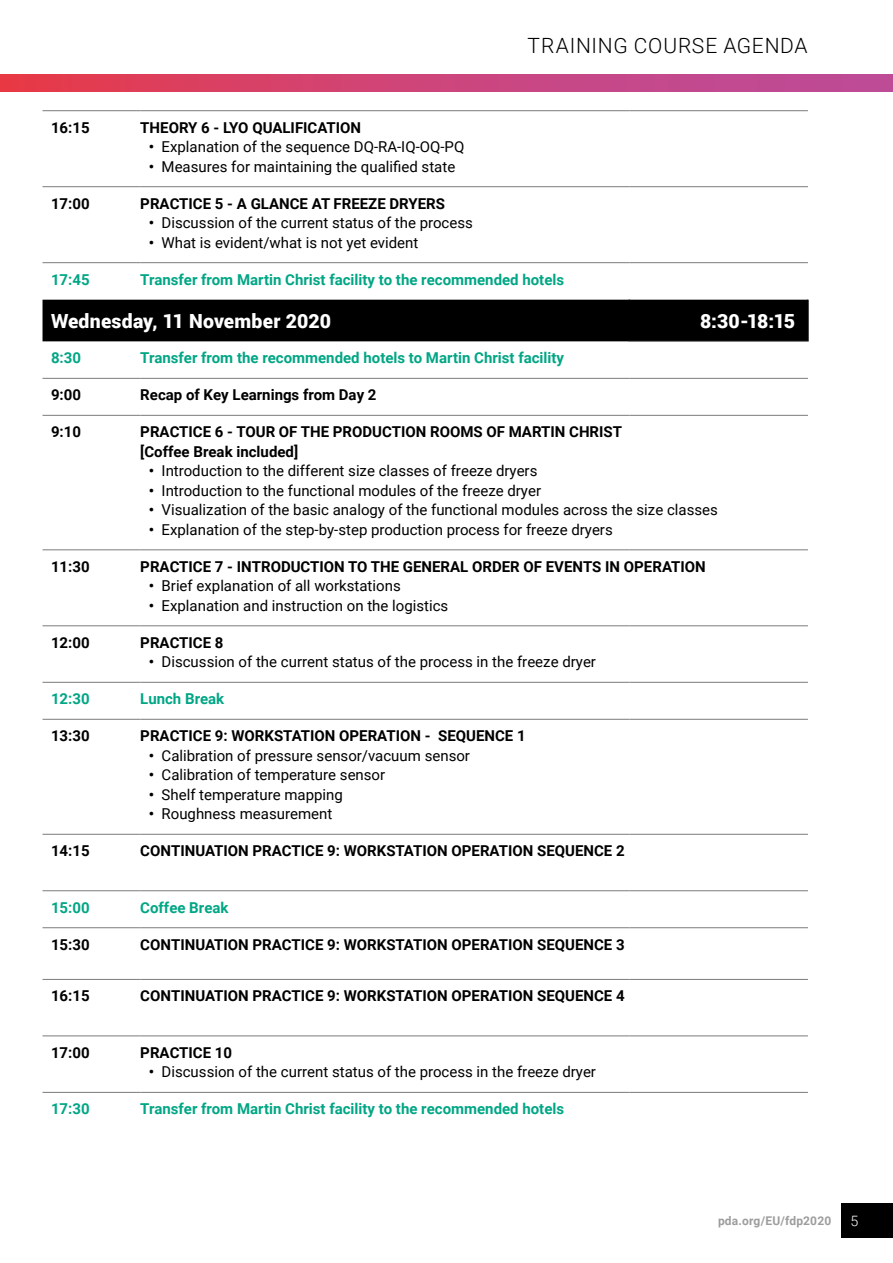
<style>
.page{position:relative;width:893px;height:1263px;background:#fff}
.page>*{position:absolute;margin:0;border:0;box-sizing:border-box;transform-origin:0 0}
.t1{font:300 21px "Roboto";letter-spacing:.035em;color:#000}
.t2{font:900 19.5px "Roboto";letter-spacing:.01em;color:#fff}
.t3{font:15px/19.5px "Roboto";color:#000}
.t4{font:700 15px "Roboto";color:#000}
.t5{font:700 15px "Roboto";color:#00a685}
.t6{font:300 14.25px "Roboto";color:#fff}
.t7{font:700 12px "Roboto";letter-spacing:.02em;color:#9d9d9c}
.s1{font-weight:700}
</style>
<div class="page">
<div style="left:0;top:74px;width:893px;height:17px;background:linear-gradient(to right,#e43b4e,#b94da0)"></div>
<svg style="left:0;top:74px;width:1px;height:17px"></svg>
<div style="left:43px;top:300px;width:764px;height:41px;background:#000"></div>
<hr style="left:629px;top:300px;width:1px;height:41px;background:#000">
<hr style="left:807px;top:300px;width:2px;height:41px;background:#000">
<hr style="left:43px;top:550px;width:97px;height:1px;background:#7c7b7b">
<hr style="left:140px;top:550px;width:489px;height:1px;background:#7c7b7b">
<hr style="left:629px;top:550px;width:179px;height:1px;background:#7c7b7b">
<hr style="left:43px;top:625px;width:97px;height:1px;background:#7c7b7b">
<hr style="left:140px;top:625px;width:489px;height:1px;background:#7c7b7b">
<hr style="left:629px;top:625px;width:179px;height:1px;background:#7c7b7b">
<hr style="left:629px;top:341px;width:180px;height:1px;background:#7c7b7b">
<hr style="left:43px;top:378px;width:97px;height:1px;background:#7c7b7b">
<hr style="left:140px;top:378px;width:489px;height:1px;background:#7c7b7b">
<hr style="left:629px;top:378px;width:179px;height:1px;background:#7c7b7b">
<hr style="left:43px;top:415px;width:97px;height:1px;background:#7c7b7b">
<hr style="left:140px;top:415px;width:489px;height:1px;background:#7c7b7b">
<hr style="left:629px;top:415px;width:179px;height:1px;background:#7c7b7b">
<hr style="left:43px;top:110px;width:97px;height:1px;background:#7c7b7b">
<hr style="left:140px;top:110px;width:489px;height:1px;background:#7c7b7b">
<hr style="left:629px;top:110px;width:179px;height:1px;background:#7c7b7b">
<hr style="left:43px;top:186px;width:97px;height:1px;background:#7c7b7b">
<hr style="left:140px;top:186px;width:489px;height:1px;background:#7c7b7b">
<hr style="left:629px;top:186px;width:179px;height:1px;background:#7c7b7b">
<hr style="left:43px;top:262px;width:97px;height:1px;background:#7c7b7b">
<hr style="left:140px;top:262px;width:489px;height:1px;background:#7c7b7b">
<hr style="left:629px;top:262px;width:179px;height:1px;background:#7c7b7b">
<hr style="left:43px;top:682px;width:97px;height:1px;background:#7c7b7b">
<hr style="left:140px;top:682px;width:489px;height:1px;background:#7c7b7b">
<hr style="left:629px;top:682px;width:179px;height:1px;background:#7c7b7b">
<hr style="left:43px;top:719px;width:97px;height:1px;background:#7c7b7b">
<hr style="left:140px;top:719px;width:489px;height:1px;background:#7c7b7b">
<hr style="left:629px;top:719px;width:179px;height:1px;background:#7c7b7b">
<hr style="left:43px;top:834px;width:97px;height:1px;background:#7c7b7b">
<hr style="left:140px;top:834px;width:489px;height:1px;background:#7c7b7b">
<hr style="left:629px;top:834px;width:179px;height:1px;background:#7c7b7b">
<hr style="left:43px;top:890px;width:97px;height:1px;background:#7c7b7b">
<hr style="left:140px;top:890px;width:489px;height:1px;background:#7c7b7b">
<hr style="left:629px;top:890px;width:179px;height:1px;background:#7c7b7b">
<hr style="left:43px;top:927px;width:97px;height:1px;background:#7c7b7b">
<hr style="left:140px;top:927px;width:489px;height:1px;background:#7c7b7b">
<hr style="left:629px;top:927px;width:179px;height:1px;background:#7c7b7b">
<hr style="left:43px;top:979px;width:97px;height:1px;background:#7c7b7b">
<hr style="left:140px;top:979px;width:489px;height:1px;background:#7c7b7b">
<hr style="left:629px;top:979px;width:179px;height:1px;background:#7c7b7b">
<hr style="left:43px;top:1036px;width:97px;height:1px;background:#7c7b7b">
<hr style="left:140px;top:1036px;width:489px;height:1px;background:#7c7b7b">
<hr style="left:629px;top:1036px;width:179px;height:1px;background:#7c7b7b">
<hr style="left:43px;top:1092px;width:97px;height:1px;background:#7c7b7b">
<hr style="left:140px;top:1092px;width:489px;height:1px;background:#7c7b7b">
<hr style="left:629px;top:1092px;width:179px;height:1px;background:#7c7b7b">
<div style="left:842px;top:1203px;width:51px;height:34px;background:#000"></div>
<h1 class="t1" style="left:528px;top:31px;width:281px">TRAINING COURSE AGENDA</h1>
<p class="t4" style="left:51px;top:117px;width:40px">16:15</p>
<p class="t3" style="left:149px;top:117px;width:317px;text-indent:-9px"><span class="s1">THEORY 6 - LYO QUALIFICATION<br>ꞏ</span> Explanation of the sequence DQ-RA-IQ-OQ-PQ <span class="s1">ꞏ</span> Measures for maintaining the qualified state</p>
<p class="t4" style="left:51px;top:193px;width:40px">17:00</p>
<p class="t3" style="left:149px;top:193px;width:326px;text-indent:-9px"><span class="s1">PRACTICE 5 - A GLANCE AT FREEZE DRYERS<br>ꞏ</span> Discussion of the current status of the process <span class="s1">ꞏ</span> What is evident/what is not yet evident</p>
<p class="t5" style="left:51px;top:269px;width:40px">17:45</p>
<p class="t5" style="left:140px;top:269px;width:425px">Transfer from Martin Christ facility to the recommended hotels</p>
<h2 class="t2" style="left:51px;top:307px;width:282px">Wednesday, 11 November 2020</h2>
<h2 class="t2" style="left:700px;top:307px;width:97px">8:30-18:15</h2>
<p class="t5" style="left:51px;top:347px;width:32px">8:30</p>
<p class="t5" style="left:140px;top:347px;width:425px">Transfer from the recommended hotels to Martin Christ facility</p>
<p class="t4" style="left:51px;top:384px;width:32px">9:00</p>
<p class="t4" style="left:140px;top:384px;width:238px">Recap of Key Learnings from Day 2</p>
<p class="t4" style="left:51px;top:421px;width:32px">9:10</p>
<p class="t4" style="left:140px;top:421px;width:483px">PRACTICE 6 - TOUR OF THE PRODUCTION ROOMS OF MARTIN CHRIST</p>
<p class="t4" style="left:140px;top:441px;width:159px">[Coffee Break included]</p>
<p class="t3" style="left:149px;top:460px;width:390px"><span class="s1">ꞏ</span> Introduction to the different size classes of freeze dryers</p>
<p class="t3" style="left:149px;top:480px;width:394px"><span class="s1">ꞏ</span> Introduction to the functional modules of the freeze dryer</p>
<p class="t3" style="left:149px;top:499px;width:570px"><span class="s1">ꞏ</span> Visualization of the basic analogy of the functional modules across the size classes</p>
<p class="t3" style="left:149px;top:519px;width:465px"><span class="s1">ꞏ</span> Explanation of the step-by-step production process for freeze dryers</p>
<p class="t4" style="left:51px;top:556px;width:40px">11:30</p>
<p class="t3" style="left:149px;top:556px;width:558px;text-indent:-9px"><span class="s1">PRACTICE 7 - INTRODUCTION TO THE GENERAL ORDER OF EVENTS IN OPERATION ꞏ</span> Brief explanation of all workstations<br><span class="s1">ꞏ</span> Explanation and instruction on the logistics</p>
<p class="t4" style="left:51px;top:632px;width:40px">12:00</p>
<p class="t3" style="left:149px;top:632px;width:449px;text-indent:-9px"><span class="s1">PRACTICE 8<br>ꞏ</span> Discussion of the current status of the process in the freeze dryer</p>
<p class="t5" style="left:51px;top:688px;width:40px">12:30</p>
<p class="t5" style="left:140px;top:688px;width:85px">Lunch Break</p>
<p class="t4" style="left:51px;top:725px;width:40px">13:30</p>
<p class="t3" style="left:149px;top:725px;width:378px;text-indent:-9px"><span class="s1">PRACTICE 9: WORKSTATION OPERATION - SEQUENCE 1 ꞏ</span> Calibration of pressure sensor/vacuum sensor<br><span class="s1">ꞏ</span> Calibration of temperature sensor<br><span class="s1">ꞏ</span> Shelf temperature mapping<br><span class="s1">ꞏ</span> Roughness measurement</p>
<p class="t4" style="left:51px;top:840px;width:40px">14:15</p>
<p class="t4" style="left:140px;top:840px;width:486px">CONTINUATION PRACTICE 9: WORKSTATION OPERATION SEQUENCE 2</p>
<p class="t5" style="left:51px;top:897px;width:40px">15:00</p>
<p class="t5" style="left:140px;top:897px;width:90px">Coffee Break</p>
<p class="t4" style="left:51px;top:934px;width:40px">15:30</p>
<p class="t4" style="left:140px;top:934px;width:486px">CONTINUATION PRACTICE 9: WORKSTATION OPERATION SEQUENCE 3</p>
<p class="t4" style="left:51px;top:985px;width:40px">16:15</p>
<p class="t4" style="left:140px;top:985px;width:486px">CONTINUATION PRACTICE 9: WORKSTATION OPERATION SEQUENCE 4</p>
<p class="t4" style="left:51px;top:1042px;width:40px">17:00</p>
<p class="t3" style="left:149px;top:1042px;width:449px;text-indent:-9px"><span class="s1">PRACTICE 10<br>ꞏ</span> Discussion of the current status of the process in the freeze dryer</p>
<p class="t5" style="left:51px;top:1098px;width:40px">17:30</p>
<p class="t5" style="left:140px;top:1098px;width:425px">Transfer from Martin Christ facility to the recommended hotels</p>
<p class="t7" style="left:718px;top:1212px;width:115px">pda.org/EU/fdp2020</p>
<p class="t6" style="left:850px;top:1210px;width:9px">5</p>
</div>
